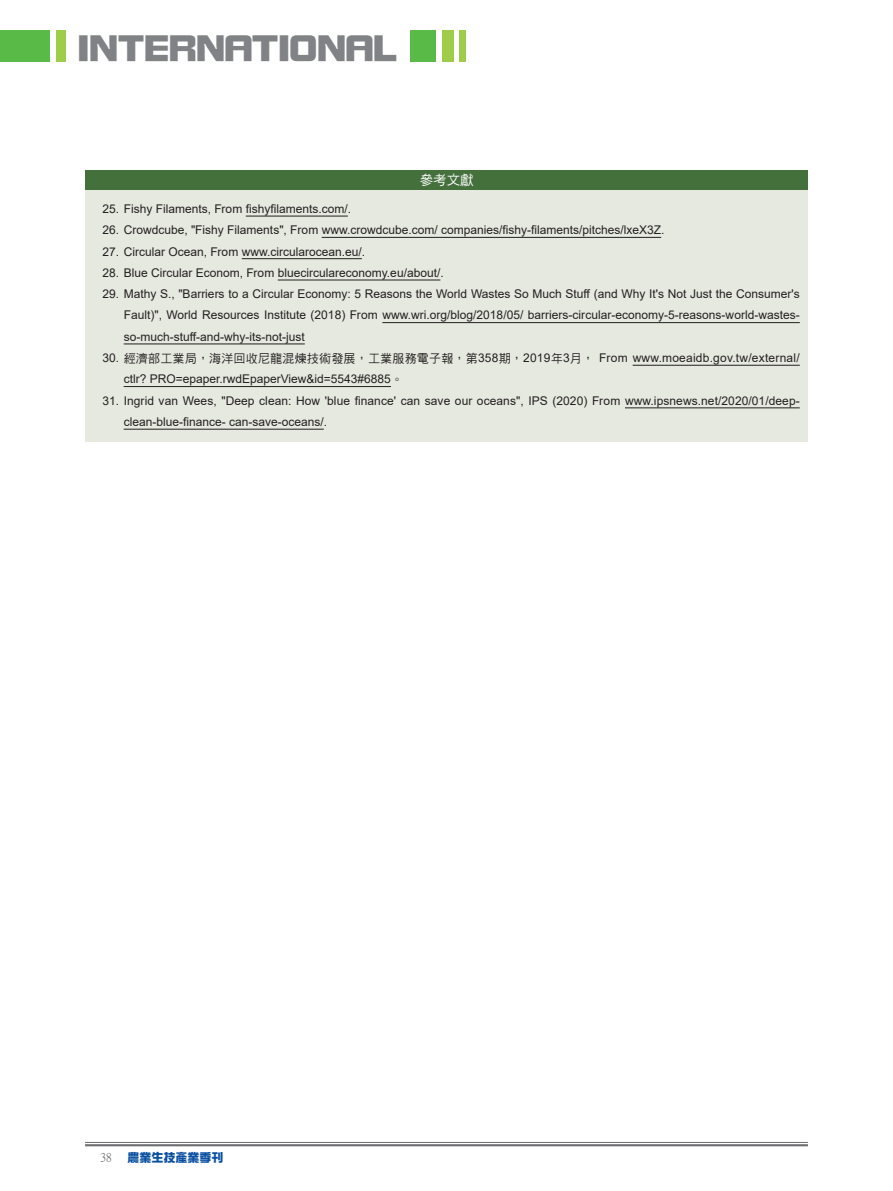
<style>
.page{position:relative;width:893px;height:1191px;background:#fff}
.page>*{position:absolute;margin:0;border:0;box-sizing:border-box;transform-origin:0 0}
.t1{font:36px "DF Zong Yi W9 WINP BF";color:#808285}
.t2{font:13.5px "DF Hei W5 WINP BF";color:#fff}
.t3{font:12px/21.3px "Arial";color:#231f20}
.t4{font:12px "DF Zong Yi W9 WINP BF";color:#0a4fa2}
.t5{font:12px "P Ming Li U";color:#57585a}
.s1{font-family:"DF Hei W5 WIN BF"}
</style>
<div class="page">
<hr style="left:85px;top:1142px;width:723px;height:1px;background:#6c6d70">
<hr style="left:85px;top:1144px;width:723px;height:2px;background:#6c6d70">
<div style="left:410px;top:30px;width:26px;height:32px;background:#59ba47"></div>
<div style="left:442px;top:30px;width:12px;height:32px;background:#9fcd49"></div>
<div style="left:459px;top:30px;width:7px;height:32px;background:#9fcd49"></div>
<div style="left:57px;top:30px;width:9px;height:32px;background:#9fcd49"></div>
<div style="left:0;top:30px;width:50px;height:32px;background:#59ba47"></div>
<div style="left:85px;top:170px;width:723px;height:20px;background:#44703c"></div>
<div style="left:85px;top:190px;width:723px;height:251px;background:#e6e9e0"></div>
<hr style="left:246px;top:216px;width:102px;height:1px;background:#231f20">
<hr style="left:322px;top:237px;width:339px;height:1px;background:#231f20">
<hr style="left:242px;top:258px;width:120px;height:1px;background:#231f20">
<hr style="left:278px;top:280px;width:162px;height:1px;background:#231f20">
<hr style="left:382px;top:322px;width:418px;height:1px;background:#231f20">
<hr style="left:124px;top:344px;width:181px;height:1px;background:#231f20">
<hr style="left:633px;top:365px;width:167px;height:1px;background:#231f20">
<hr style="left:124px;top:386px;width:267px;height:1px;background:#231f20">
<hr style="left:625px;top:407px;width:175px;height:1px;background:#231f20">
<hr style="left:124px;top:429px;width:200px;height:1px;background:#231f20">
<h1 class="t1" style="left:78px;top:30px;width:321px">INTERNATIONAL</h1>
<p class="t2" style="left:420px;top:173px;width:55px">參考文獻</p>
<p class="t3" style="left:102px;top:198px;width:250px">25. Fishy Filaments, From fishyfilaments.com/.</p>
<p class="t3" style="left:102px;top:219px;width:564px">26. Crowdcube, "Fishy Filaments", From www.crowdcube.com/ companies/fishy-filaments/pitches/lxeX3Z.</p>
<p class="t3" style="left:102px;top:240px;width:264px">27. Circular Ocean, From www.circularocean.eu/.</p>
<p class="t3" style="left:102px;top:262px;width:343px">28. Blue Circular Econom, From bluecirculareconomy.eu/about/.</p>
<p class="t3" style="left:124px;top:283px;width:678px;text-align:justify;text-indent:-21px">29. Mathy S., "Barriers to a Circular Economy: 5 Reasons the World Wastes So Much Stuff (and Why It's Not Just the Consumer's Fault)", World Resources Institute (2018) From www.wri.org/blog/2018/05/ barriers-circular-economy-5-reasons-world-wastes&shy;so-much-stuff-and-why-its-not-just</p>
<p class="t3" style="left:124px;top:347px;width:677px;text-indent:-21px">30. <span class="s1">經濟部工業局，海洋回收尼龍混煉技術發展，工業服務電子報，第</span>358<span class="s1">期，</span>2019<span class="s1">年</span>3<span class="s1">月，</span> From www.moeaidb.gov.tw/external/ ctlr? PRO=epaper.rwdEpaperView&amp;id=5543#6885<span class="s1">。</span></p>
<p class="t3" style="left:124px;top:390px;width:678px;text-indent:-21px">31. Ingrid van Wees, "Deep clean: How 'blue finance' can save our oceans", IPS (2020) From www.ipsnews.net/2020/01/deep&shy;clean-blue-finance- can-save-oceans/.</p>
<p class="t5" style="left:100px;top:1151px;width:13px">38</p>
<p class="t4" style="left:128px;top:1151px;width:97px">農業生技產業季刊</p>
</div>
